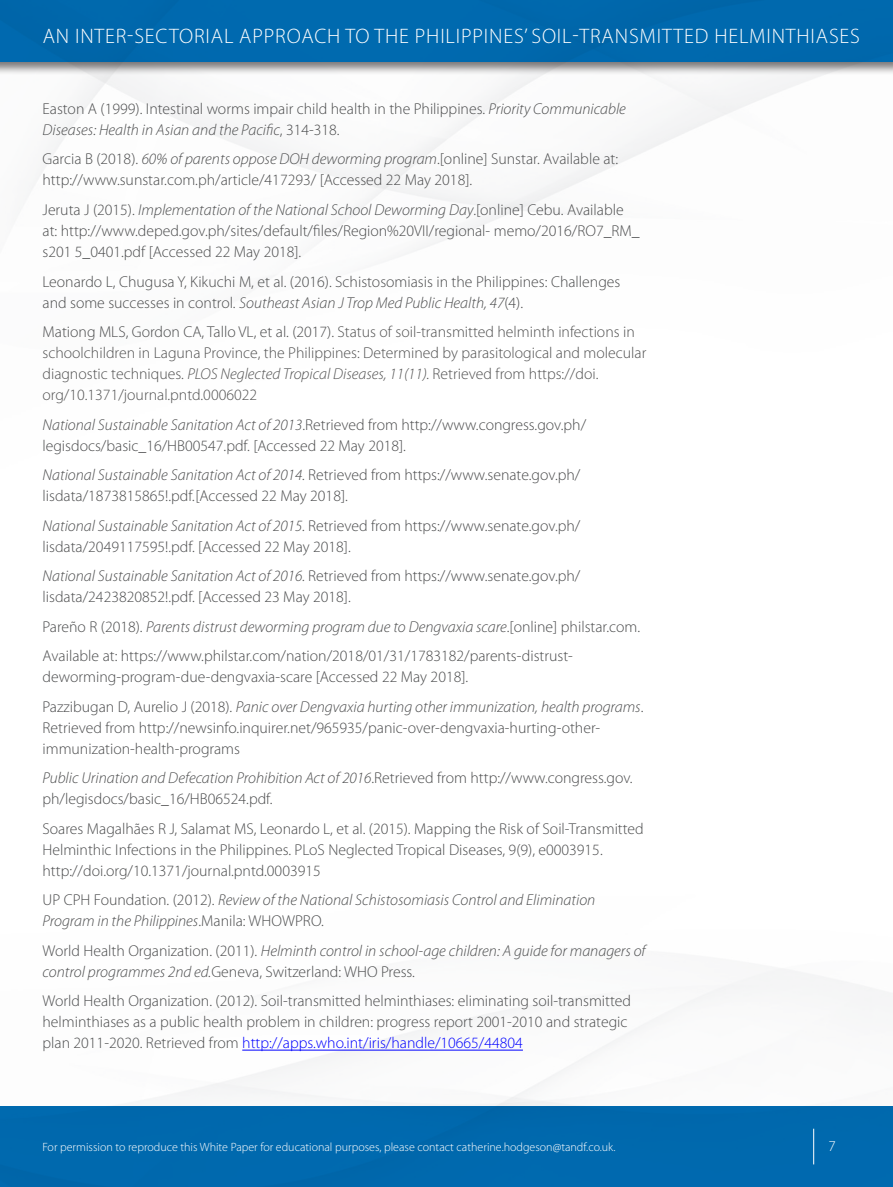
<style>
.page{position:relative;width:893px;height:1187px;background:#fff}
.page>*{position:absolute;margin:0;border:0;box-sizing:border-box;transform-origin:0 0}
.t1{font:300 21px "Myriad Pro";letter-spacing:.04em;color:#fff}
.t2{font:300 15.75px/21px "Myriad Pro";color:#4b4c4d}
.t3{font:300 15.75px/21px "Myriad Pro";color:#525252}
.t4{font:italic 300 15.75px/21px "Myriad Pro";color:#4b4c4d}
.t5{font:300 15px "Myriad Pro";color:#fff}
.t6{font:300 12px "Myriad Pro";color:#fff}
.s1{font-style:italic}
.s2{color:#4b4c4d}
.s3{font-style:normal}
.s4{color:#00f}
</style>
<div class="page">
<img style="left:30px;top:76px;width:863px;height:1030px">
<div style="left:0;top:1106px;width:893px;height:80px;background:#006bb1"></div>
<div style="left:0;top:0;width:893px;height:76px;background:#231f20;opacity:.6"></div>
<div style="left:0;top:0;width:893px;height:62px;background:#006bb1"></div>
<hr style="left:813px;top:1128px;width:1px;height:36px;background:#fff">
<hr style="left:242px;top:1049px;width:281px;height:1px;background:#00f">
<h1 class="t1" style="left:43px;top:24px;width:819px">AN INTER-SECTORIAL APPROACH TO THE PHILIPPINES’ SOIL-TRANSMITTED HELMINTHIASES</h1>
<p class="t2" style="left:43px;top:98px;width:585px">Easton A (1999). Intestinal worms impair child health in the Philippines. <span class="s1">Priority Communicable<br>Diseases: Health in Asian and the Pacific</span>, 314-318.</p>
<p class="t2" style="left:43px;top:149px;width:577px">Garcia B (2018). <span class="s1">60% of parents oppose DOH deworming program</span>.[online] Sunstar. Available at: http://www.sunstar.com.ph/article/417293/ [Accessed 22 May 2018].</p>
<p class="t2" style="left:43px;top:199px;width:599px">Jeruta J (2015). <span class="s1">Implementation of the National School Deworming Day</span>.[online] Cebu. Available at: http://www.deped.gov.ph/sites/default/files/Region%20VII/regional- memo/2016/RO7_RM_ s201 5_0401.pdf [Accessed 22 May 2018].</p>
<p class="t2" style="left:43px;top:271px;width:579px">Leonardo L, Chugusa Y, Kikuchi M, et al. (2016). Schistosomiasis in the Philippines: Challenges and some successes in control. <span class="s1">Southeast Asian J Trop Med Public Health, 47</span>(4).</p>
<p class="t3" style="left:43px;top:321px;width:605px"><span class="s2">Mationg MLS, Gordon CA, Tallo VL, et al. (2017).</span> Status of soil-transmitted helminth infections in schoolchildren in Laguna Province, the Philippines: Determined by parasitological and molecular diagnostic techniques. <span class="s1">PLOS Neglected Tropical Diseases, 11(11).</span> Retrieved from https://doi. org/10.1371/journal.pntd.0006022</p>
<p class="t2" style="left:43px;top:414px;width:545px"><span class="s1">National Sustainable Sanitation Act of 2013</span>.Retrieved from http://www.congress.gov.ph/ legisdocs/basic_16/HB00547.pdf. [Accessed 22 May 2018].</p>
<p class="t2" style="left:43px;top:464px;width:539px"><span class="s1">National Sustainable Sanitation Act of 2014.</span> Retrieved from https://www.senate.gov.ph/ lisdata/1873815865!.pdf<span class="s1">.</span>[Accessed 22 May 2018].</p>
<p class="t2" style="left:43px;top:515px;width:539px"><span class="s1">National Sustainable Sanitation Act of 2015.</span> Retrieved from https://www.senate.gov.ph/ lisdata/2049117595!.pdf. [Accessed 22 May 2018].</p>
<p class="t2" style="left:43px;top:565px;width:539px"><span class="s1">National Sustainable Sanitation Act of 2016.</span> Retrieved from https://www.senate.gov.ph/ lisdata/2423820852!.pdf. [Accessed 23 May 2018].</p>
<p class="t2" style="left:43px;top:612px;width:599px;line-height:29.5px">Pareño R (2018). <span class="s1">Parents distrust deworming program due to Dengvaxia scare</span>.[online] philstar.com.<br>Available at: https://www.philstar.com/nation/2018/01/31/1783182/parents-distrust-</p>
<p class="t2" style="left:43px;top:662px;width:602px;line-height:29.5px">deworming-program-due-dengvaxia-scare [Accessed 22 May 2018].<br>Pazzibugan D, Aurelio J (2018). <span class="s1">Panic over Dengvaxia hurting other immunization, health programs</span>.</p>
<p class="t2" style="left:43px;top:717px;width:559px">Retrieved from http://newsinfo.inquirer.net/965935/panic-over-dengvaxia-hurting-other&shy;immunization-health-programs</p>
<p class="t2" style="left:43px;top:767px;width:592px"><span class="s1">Public Urination and Defecation Prohibition Act of 2016</span>.Retrieved from http://www.congress.gov. ph/legisdocs/basic_16/HB06524.pdf.</p>
<p class="t2" style="left:43px;top:818px;width:603px">Soares Magalhães R J, Salamat MS, Leonardo L, et al. (2015). Mapping the Risk of Soil-Transmitted<br>Helminthic Infections in the Philippines. PLoS Neglected Tropical Diseases, 9(9), e0003915. http://doi.org/10.1371/journal.pntd.0003915</p>
<p class="t4" style="left:43px;top:889px;width:554px"><span class="s3">UP CPH Foundation. (2012).</span> Review of the National Schistosomiasis Control and Elimination<br>Program in the Philippines<span class="s3">.Manila: WHOWPRO.</span></p>
<p class="t4" style="left:43px;top:940px;width:605px"><span class="s3">World Health Organization. (2011).</span> Helminth control in school-age children: A guide for managers of control programmes 2nd ed.<span class="s3">Geneva, Switzerland: WHO Press.</span></p>
<p class="t2" style="left:43px;top:990px;width:590px">World Health Organization. (2012). Soil-transmitted helminthiases: eliminating soil-transmitted helminthiases as a public health problem in children: progress report 2001-2010 and strategic plan 2011-2020. Retrieved from <span class="s4">http://apps.who.int/iris/handle/10665/44804</span></p>
<p class="t6" style="left:43px;top:1140px;width:575px">For permission to reproduce this White Paper for educational purposes, please contact catherine.hodgeson@tandf.co.uk.</p>
<p class="t5" style="left:828px;top:1137px;width:9px">7</p>
</div>
